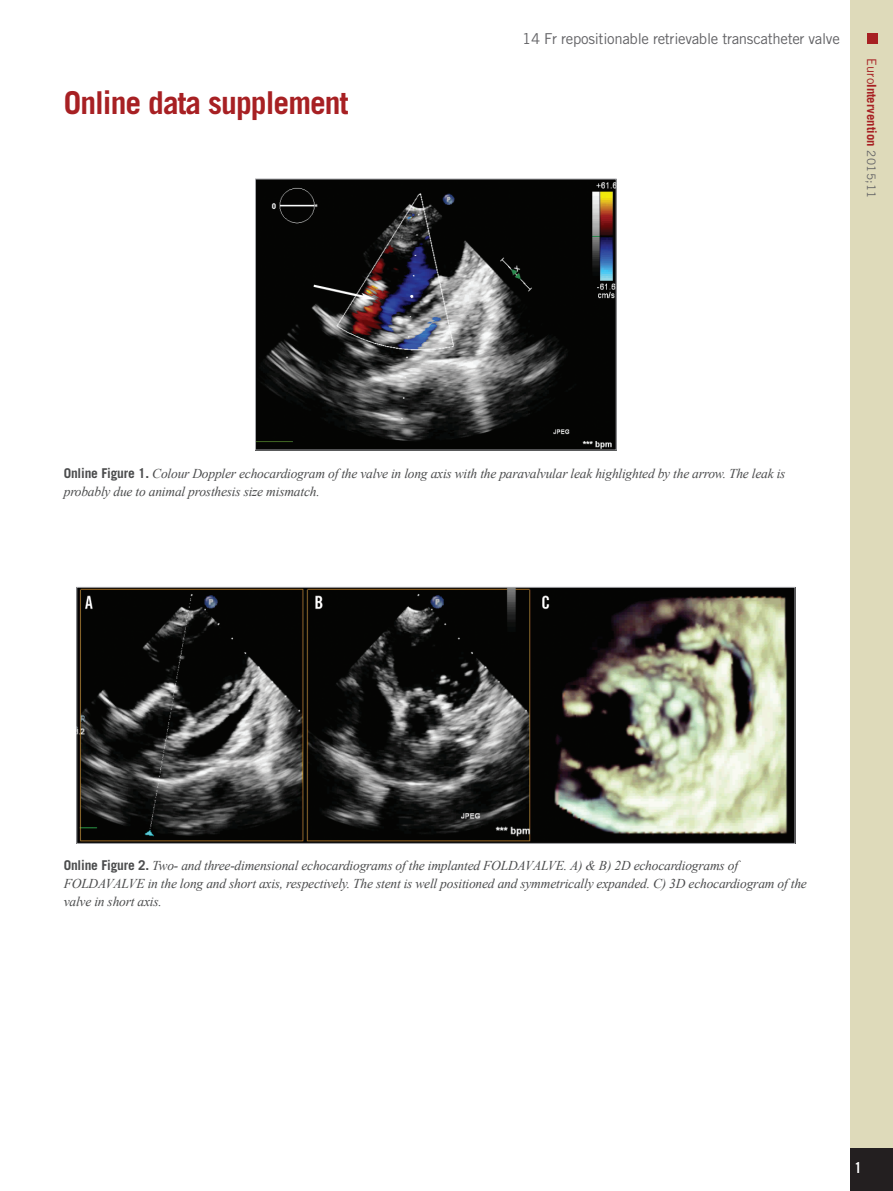
<style>
.page{position:relative;width:893px;height:1191px;background:#fff}
.page>*{position:absolute;margin:0;border:0;box-sizing:border-box;transform-origin:0 0}
.t1{font:700 31.5px "+ZVNDQR Trade Gothic LT Std";letter-spacing:-.03em;color:#a72023}
.t2{font:15px "+MMZHAP Trade Gothic LT Std";letter-spacing:-.02em;color:#636366}
.t3{font:15px "+NEWLZD Trade Gothic LT Std Bd Cn 20";color:#fff}
.t4{font:italic 13.5px/18px "+AHCCSN Times New Roman";letter-spacing:-.015em;color:#4b4c4d}
.t5{font:700 12.75px "+ZVNDQR Trade Gothic LT Std";color:#a72023}
.s1{font-family:"+MMZHAP Trade Gothic LT Std";font-weight:400}
.s2{font-family:"+MMZHAP Trade Gothic LT Std";font-weight:400;font-size:11.7px;color:#636366}
.s3{font-family:"+ZVNDQR Trade Gothic LT Std";font-weight:700;font-style:normal}
</style>
<div class="page">
<svg style="left:223px;top:450px;width:447px;height:137px"></svg>
<div style="left:850px;top:0;width:43px;height:1191px;background:#dedaba"></div>
<div style="left:850px;top:1148px;width:43px;height:43px;background:#231f20"></div>
<div style="left:867px;top:34px;width:11px;height:10px;background:#a72023"></div>
<img style="left:257px;top:181px;width:358px;height:267px">
<div style="left:255px;top:179px;width:362px;height:271px;border:1px solid #a8a9ad"></div>
<img style="left:78px;top:589px;width:715px;height:252px">
<div style="left:76px;top:587px;width:719px;height:256px;border:1px solid #a8a9ad"></div>
<h1 class="t1" style="left:64px;top:90px;width:286px">Online data supplement</h1>
<p class="t2" style="left:522px;top:33px;width:319px">14 Fr repositionable retrievable transcatheter valve</p>
<p class="t5" style="left:877px;top:58px;width:141px;rotate:90deg"><span class="s1">Euro</span>Intervention <span class="s2">2015;11</span></p>
<p class="t4" style="left:64px;top:466px;width:723px"><span class="s3">Online Figure 1.</span> Colour Doppler echocardiogram of the valve in long axis with the paravalvular leak highlighted by the arrow. The leak is probably due to animal prosthesis size mismatch.</p>
<p class="t4" style="left:64px;top:858px;width:745px"><span class="s3">Online Figure 2.</span> Two- and three-dimensional echocardiograms of the implanted FOLDAVALVE. A) &amp; B) 2D echocardiograms of<br>FOLDAVALVE in the long and short axis, respectively. The stent is well positioned and symmetrically expanded. C) 3D echocardiogram of the valve in short axis.</p>
<p class="t3" style="left:855px;top:1159px;width:8px">1</p>
</div>
